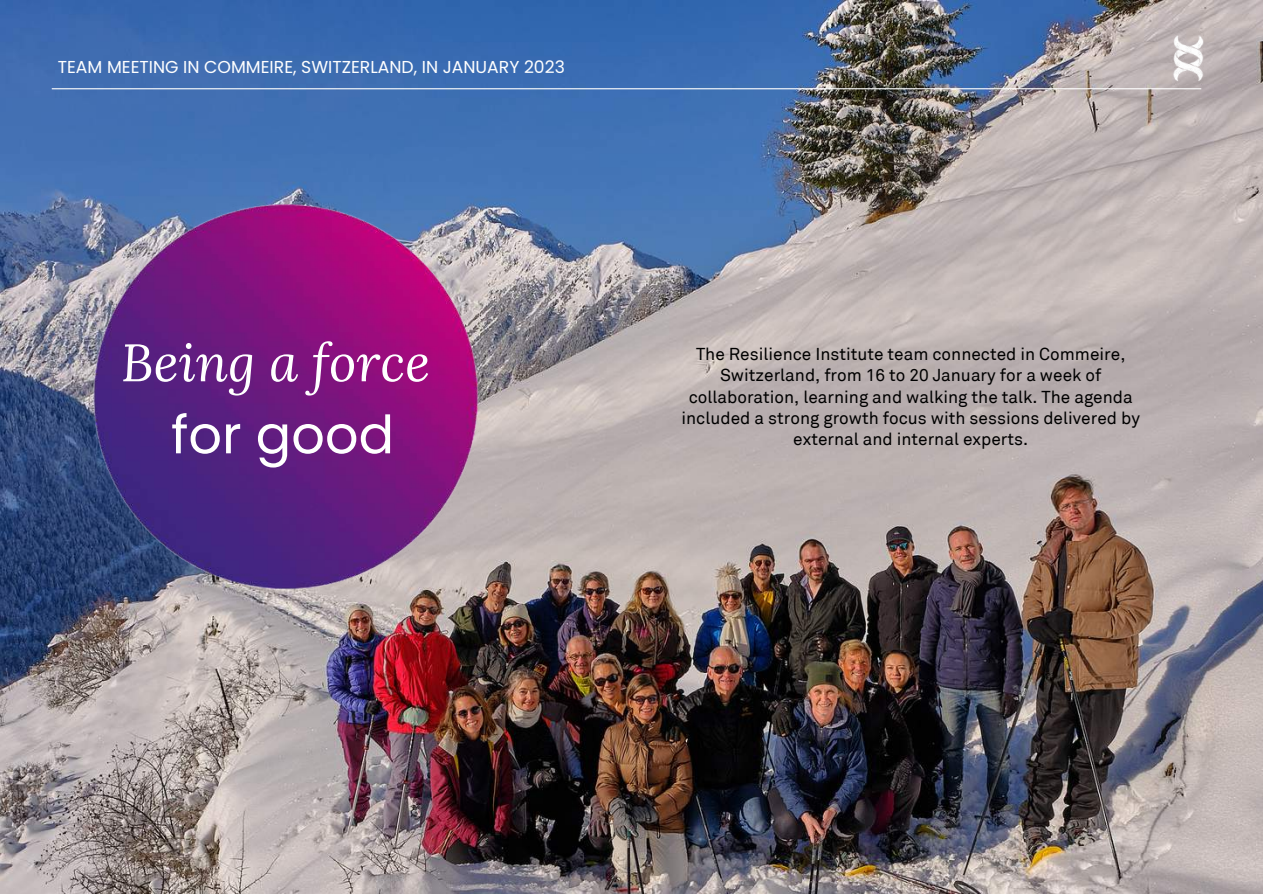
<style>
.page{position:relative;width:1263px;height:894px;background:#fff}
.page>*{position:absolute;margin:0;border:0;box-sizing:border-box;transform-origin:0 0}
.t1{font:italic 52.65px "Lora";color:#fff}
.t2{font:52.65px "Poppins";color:#fff}
.t3{font:17.25px/21.3px "Akkurat Pro";color:#000;text-align:center}
.t4{font:17.25px "Poppins";color:#fff}
</style>
<div class="page">
<img style="left:0;top:0;width:1263px;height:893px">
<hr style="left:52px;top:88px;width:1149px;height:1px;background:#fff">
<img style="left:69px;top:190px;width:427px;height:417px">
<img style="left:1144px;top:14px;width:89px;height:89px">
<p class="t4" style="left:58px;top:55px;width:509px">TEAM MEETING IN COMMEIRE, SWITZERLAND, IN JANUARY 2023</p>
<h1 class="t1" style="left:121px;top:327px;width:311px">Being a force</h1>
<h1 class="t2" style="left:171px;top:398px;width:225px">for good</h1>
<p class="t3" style="left:681px;top:344px;width:460px">The Resilience Institute team connected in Commeire, Switzerland, from 16 to 20 January for a week of collaboration, learning and walking the talk. The agenda included a strong growth focus with sessions delivered by external and internal experts.</p>
</div>
